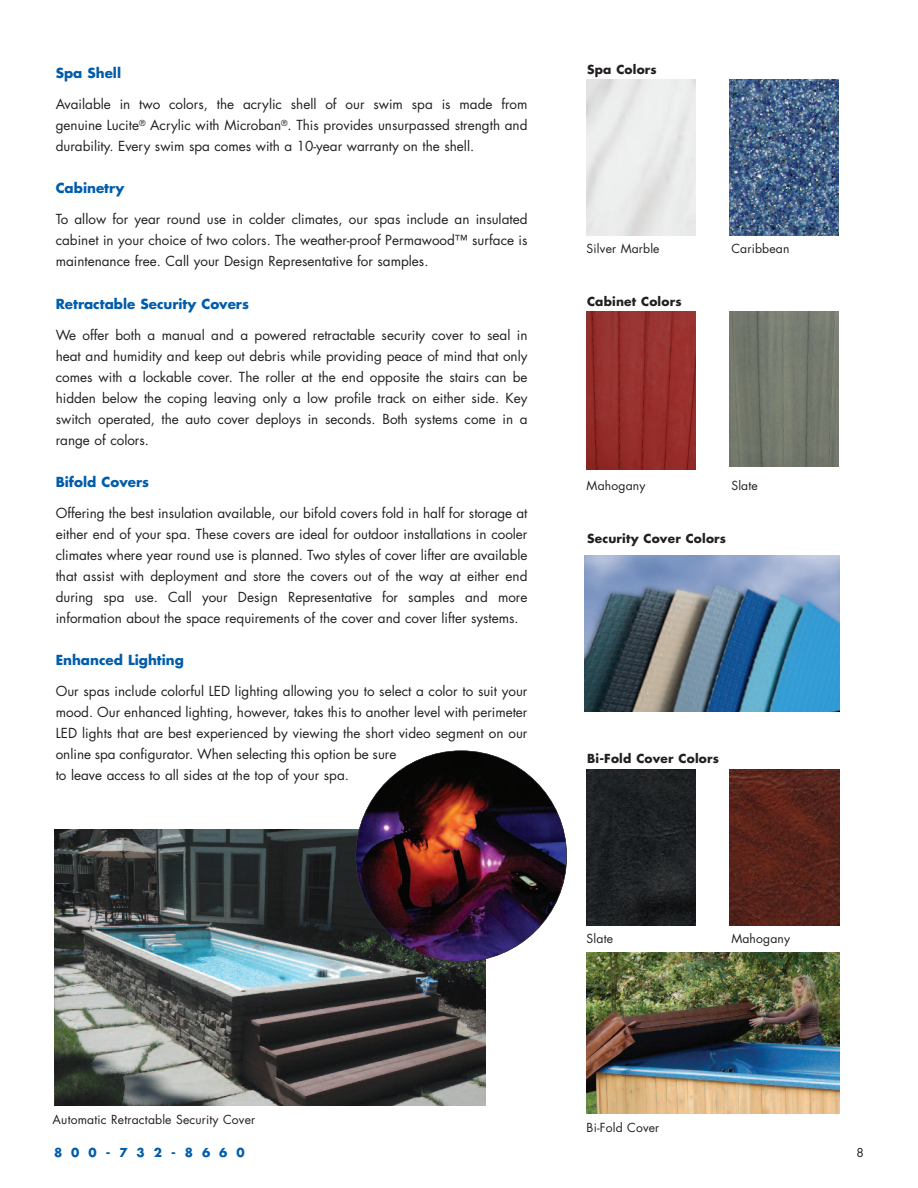
<style>
.page{position:relative;width:918px;height:1188px;background:#fff}
.page>*{position:absolute;margin:0;border:0;box-sizing:border-box;transform-origin:0 0}
.t1{font:13.5px/21px "Futura";color:#231f20;text-align:justify}
.t2{font:700 13.5px "Futura";color:#015dab}
.t3{font:12.15px "Futura";letter-spacing:.015em;color:#231f20}
.t4{font:700 12.15px "Futura";letter-spacing:.015em;color:#231f20}
.t5{font:700 12px "Futura";letter-spacing:.75em;color:#015dab}
.t6{font:12px "Futura";color:#231f20}
</style>
<div class="page">
<img style="left:729px;top:80px;width:110px;height:155px">
<img style="left:586px;top:311px;width:110px;height:159px">
<img style="left:586px;top:770px;width:110px;height:155px">
<img style="left:730px;top:770px;width:110px;height:155px">
<img style="left:584px;top:556px;width:256px;height:155px">
<img style="left:729px;top:311px;width:110px;height:156px">
<img style="left:55px;top:830px;width:430px;height:276px">
<img style="left:586px;top:952px;width:254px;height:161px">
<img style="left:356px;top:751px;width:211px;height:211px;border-radius:50%">
<p class="t2" style="left:56px;top:67px;width:67px">Spa Shell</p>
<p class="t1" style="left:56px;top:95px;width:473px">Available in two colors, the acrylic shell of our swim spa is made from genuine Lucite<sup>®</sup> Acrylic with Microban<sup>®</sup>. This provides unsurpassed strength and durability. Every swim spa comes with a 10-year warranty on the shell.</p>
<p class="t2" style="left:56px;top:182px;width:70px">Cabinetry</p>
<p class="t1" style="left:56px;top:210px;width:473px">To allow for year round use in colder climates, our spas include an insulated cabinet in your choice of two colors. The weather-proof Permawood™ surface is maintenance free. Call your Design Representative for samples.</p>
<p class="t2" style="left:56px;top:298px;width:195px">Retractable Security Covers</p>
<p class="t1" style="left:56px;top:325px;width:473px">We offer both a manual and a powered retractable security cover to seal in heat and humidity and keep out debris while providing peace of mind that only comes with a lockable cover. The roller at the end opposite the stairs can be hidden below the coping leaving only a low profile track on either side. Key switch operated, the auto cover deploys in seconds. Both systems come in a range of colors.</p>
<p class="t2" style="left:56px;top:476px;width:95px">Bifold Covers</p>
<p class="t1" style="left:56px;top:504px;width:473px">Offering the best insulation available, our bifold covers fold in half for storage at either end of your spa. These covers are ideal for outdoor installations in cooler climates where year round use is planned. Two styles of cover lifter are available that assist with deployment and store the covers out of the way at either end during spa use. Call your Design Representative for samples and more information about the space requirements of the cover and cover lifter systems.</p>
<p class="t2" style="left:56px;top:654px;width:130px">Enhanced Lighting</p>
<p class="t1" style="left:56px;top:682px;width:473px;text-align:left">Our spas include colorful LED lighting allowing you to select a color to suit your mood. Our enhanced lighting, however, takes this to another level with perimeter LED lights that are best experienced by viewing the short video segment on our online spa configurator. When selecting this option be sure<br>to leave access to all sides at the top of your spa.</p>
<p class="t4" style="left:587px;top:64px;width:71px">Spa Colors</p>
<p class="t3" style="left:587px;top:243px;width:74px">Silver Marble</p>
<p class="t3" style="left:731px;top:243px;width:60px">Caribbean</p>
<p class="t4" style="left:587px;top:296px;width:96px">Cabinet Colors</p>
<p class="t3" style="left:587px;top:480px;width:60px">Mahogany</p>
<p class="t3" style="left:731px;top:480px;width:28px">Slate</p>
<p class="t4" style="left:587px;top:533px;width:141px">Security Cover Colors</p>
<p class="t4" style="left:587px;top:753px;width:133px">Bi-Fold Cover Colors</p>
<p class="t3" style="left:587px;top:933px;width:28px">Slate</p>
<p class="t3" style="left:731px;top:933px;width:60px">Mahogany</p>
<p class="t3" style="left:53px;top:1114px;width:204px">Automatic Retractable Security Cover</p>
<p class="t3" style="left:587px;top:1122px;width:74px">Bi-Fold Cover</p>
<p class="t5" style="left:54px;top:1147px;width:192px">800-732-8660</p>
<p class="t6" style="left:857px;top:1148px;width:9px">8</p>
</div>
